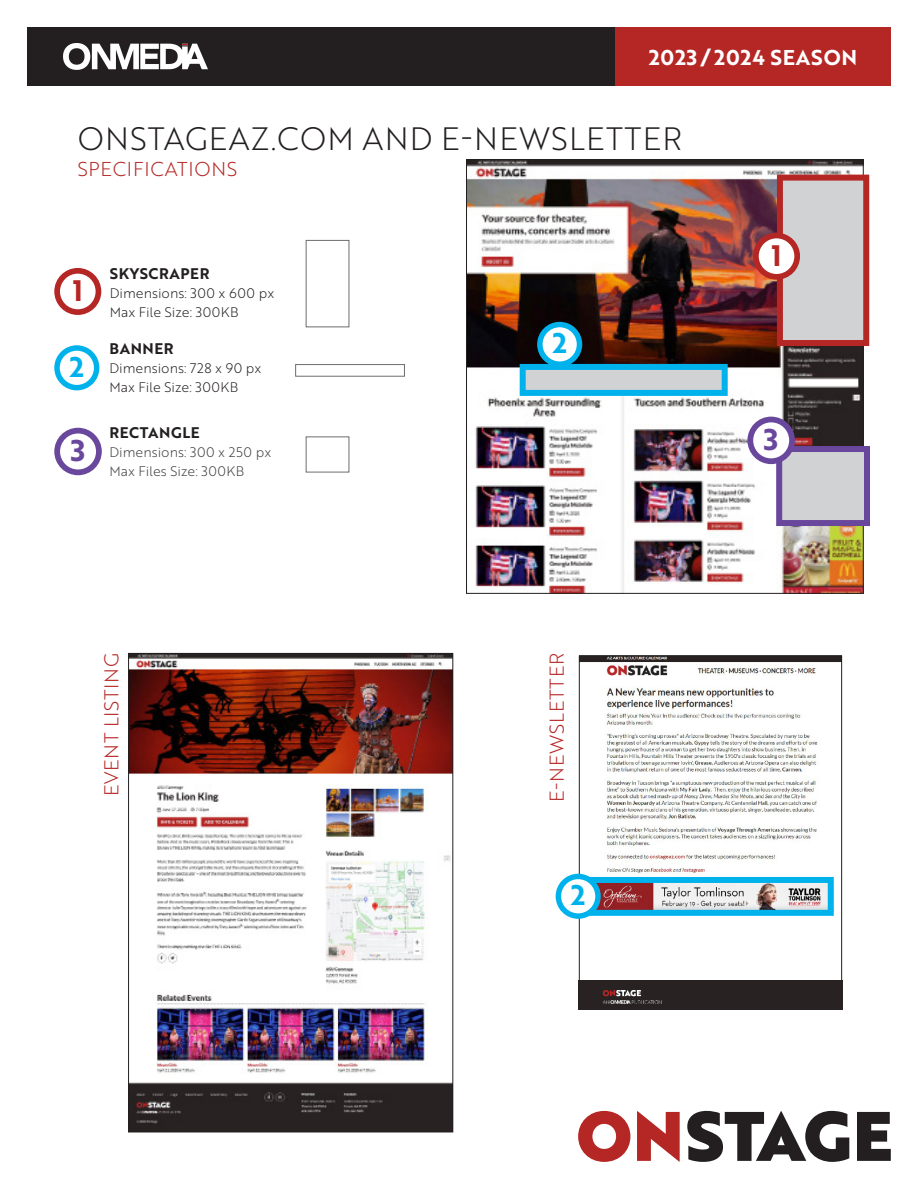
<style>
.page{position:relative;width:918px;height:1188px;background:#fff}
.page>*{position:absolute;margin:0;border:0;box-sizing:border-box;transform-origin:0 0}
.t1{font:67.95px "Brother 1816 Black";color:#231f20}
.t2{font:31.5px "Brother 1816 Light";letter-spacing:.04em;color:#231f20}
.t3{font:29.1px "Brother 1816 Bold";color:#69479c}
.t4{font:28.8px "Brother 1816 Bold";color:#b52725}
.t5{font:27.6px "Brother 1816 Bold";color:#00b2eb}
.t6{font:20.85px "Brother 1816 Bold";letter-spacing:.04em;color:#fff}
.t7{font:19.5px "Brother 1816 Light";letter-spacing:.04em;color:#b52725}
.t8{font:15px "Brother 1816 Bold";letter-spacing:.04em;color:#231f20}
.t9{font:13.5px/18.8px "Brother 1816 Light";color:#231f20}
.t10{font:13.5px/18.8px "Brother 1816 Light";color:#3e3e3f}
.s1{color:#b52725}
</style>
<div class="page">
<div style="left:27px;top:27px;width:864px;height:59px;background:#231f20"></div>
<div style="left:615px;top:27px;width:276px;height:59px;background:#b52725"></div>
<img style="left:468px;top:161px;width:394px;height:431px">
<svg style="left:774px;top:172px;width:96px;height:177px;background:#c6adae"></svg>
<div style="left:520px;top:364px;width:208px;height:32px;background:#d1d2d4;border:6px solid #00b2eb"></div>
<div style="left:776px;top:446px;width:94px;height:80px;background:#d1d2d4;border:6px solid #69479c"></div>
<svg style="left:54px;top:268px;width:47px;height:47px"></svg>
<div style="left:60px;top:274px;width:36px;height:35px;background:#fff;border-radius:50%"></div>
<div style="left:54px;top:345px;width:45px;height:45px;background:#00b2eb;border-radius:50%"></div>
<div style="left:60px;top:351px;width:34px;height:34px;background:#fff;border-radius:50%"></div>
<svg style="left:54px;top:428px;width:48px;height:47px"></svg>
<div style="left:60px;top:434px;width:36px;height:35px;background:#fff;border-radius:50%"></div>
<svg style="left:305px;top:240px;width:45px;height:88px"></svg>
<svg style="left:295px;top:364px;width:110px;height:13px"></svg>
<div style="left:753px;top:233px;width:47px;height:47px;background:#b52725;border-radius:50%"></div>
<div style="left:759px;top:238px;width:35px;height:36px;background:#fff;border-radius:50%"></div>
<div style="left:537px;top:322px;width:45px;height:45px;background:#00b2eb;border-radius:50%"></div>
<div style="left:543px;top:327px;width:34px;height:34px;background:#fff;border-radius:50%"></div>
<div style="left:747px;top:417px;width:48px;height:47px;background:#69479c;border-radius:50%"></div>
<div style="left:753px;top:422px;width:36px;height:36px;background:#fff;border-radius:50%"></div>
<svg style="left:305px;top:436px;width:45px;height:37px"></svg>
<img style="left:130px;top:655px;width:321px;height:475px">
<div style="left:128px;top:653px;width:325px;height:479px;border:1px solid #231f20"></div>
<img style="left:581px;top:658px;width:259px;height:251px">
<div style="left:579px;top:980px;width:263px;height:29px;background:#282223"></div>
<div style="left:590px;top:877px;width:244px;height:39px;border:6px solid #00b2eb"></div>
<div style="left:556px;top:874px;width:45px;height:45px;background:#00b2eb;border-radius:50%"></div>
<div style="left:561px;top:879px;width:34px;height:34px;background:#fff;border-radius:50%"></div>
<img style="left:63px;top:43px;width:145px;height:27px">
<p class="t6" style="left:649px;top:41px;width:210px">2023 / 2024 SEASON</p>
<p class="t2" style="left:78px;top:115px;width:606px">ONSTAGEAZ.COM AND E-NEWSLETTER</p>
<p class="t7" style="left:78px;top:155px;width:161px">SPECIFICATIONS</p>
<p class="t4" style="left:73px;top:269px;width:12px">1</p>
<p class="t5" style="left:70px;top:346px;width:16px">2</p>
<p class="t3" style="left:71px;top:429px;width:16px">3</p>
<p class="t8" style="left:110px;top:262px;width:101px">SKYSCRAPER</p>
<p class="t9" style="left:110px;top:283px;width:166px">Dimensions: 300 x 600 px</p>
<p class="t9" style="left:110px;top:302px;width:130px">Max File Size: 300KB</p>
<p class="t8" style="left:109px;top:338px;width:66px">BANNER</p>
<p class="t9" style="left:109px;top:358px;width:154px">Dimensions: 728 x 90 px<br>Max File Size: 300KB</p>
<p class="t8" style="left:109px;top:421px;width:92px">RECTANGLE</p>
<p class="t10" style="left:109px;top:442px;width:163px">Dimensions: 300 x 250 px<br>Max Files Size: 300KB</p>
<p class="t5" style="left:552px;top:323px;width:16px">2</p>
<p class="t7" style="left:97px;top:796px;width:145px;rotate:-90deg">EVENT LISTING</p>
<p class="t7" style="left:542px;top:802px;width:151px;rotate:-90deg">E-NEWSLETTER</p>
<p class="t5" style="left:571px;top:874px;width:16px">2</p>
<p class="t4" style="left:771px;top:233px;width:12px">1</p>
<p class="t3" style="left:764px;top:417px;width:16px">3</p>
<p class="t1" style="left:576px;top:1084px;width:318px"><span class="s1">ON</span>STAGE</p>
</div>
